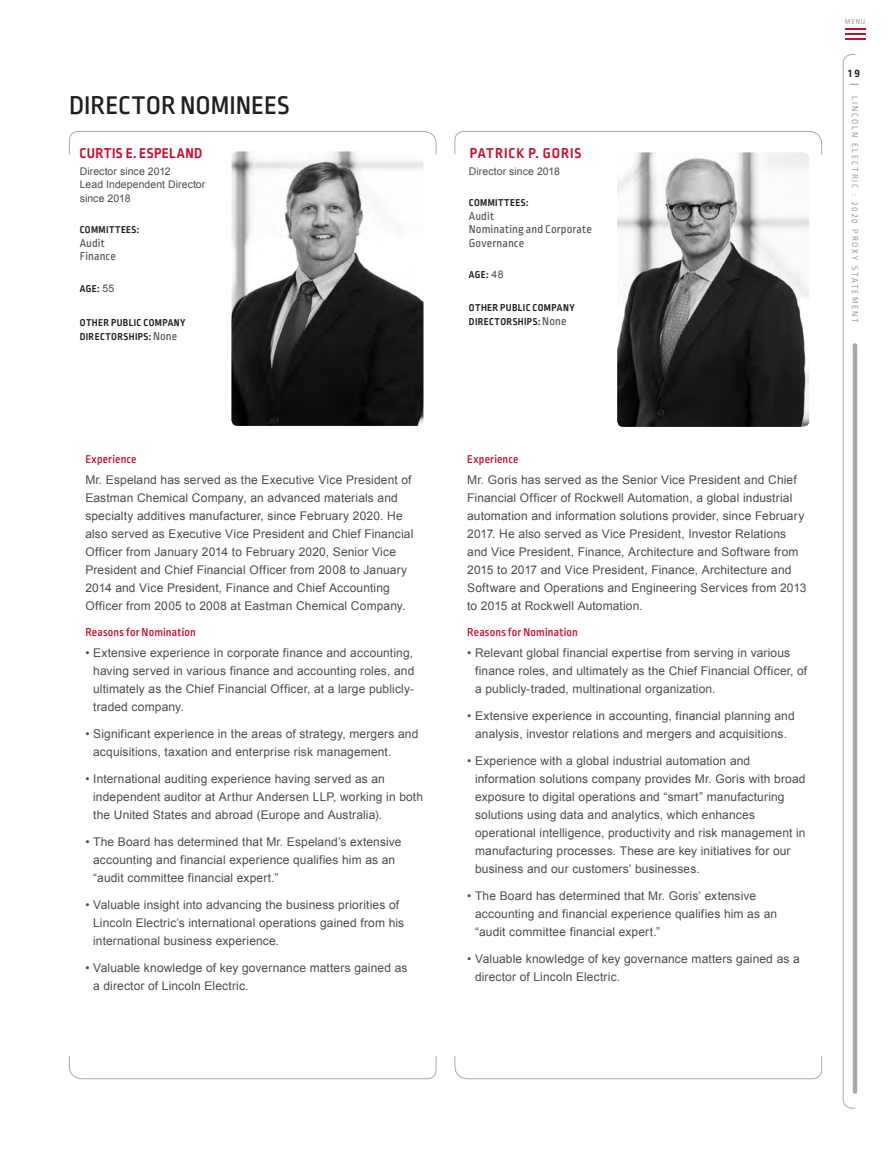
<style>
.page{position:relative;width:891px;height:1161px;background:#fff}
.page>*{position:absolute;margin:0;border:0;box-sizing:border-box;transform-origin:0 0}
._1_header{font:500 27px "Ropa Sans W01";color:#231f20}
.t1{font:700 15px "Ropa Sans Pro";letter-spacing:.035em;color:#c3102f}
.t2{font:700 15px "Ropa Sans Pro";letter-spacing:.06em;color:#c3102f}
.nominee_copy{font:12px/18px "Arial";letter-spacing:.01em;color:#4b4c4d}
.nominee_copy-2{font:500 12px "Ropa Sans W01";letter-spacing:.015em;color:#c3102f}
.t3{font:12px/13.5px "Ropa Sans Pro";letter-spacing:.01em;color:#4b4c4d}
.t4{font:700 12px "Ropa Sans Pro";color:#231f20}
.t5{font:700 10.5px "Ropa Sans Pro";letter-spacing:.035em;color:#231f20}
.t6{font:10.5px/13.5px "Arial";letter-spacing:.005em;color:#4b4c4d}
.t7{font:300 9px "Ropa Sans Pro";letter-spacing:.21em;color:#76787b}
.t8{font:300 7.5px "Ropa Sans Pro";color:#76787b}
.s1{font-family:"Arial";font-weight:400;color:#4b4c4d}
.s2{font-weight:400;font-size:12px;color:#4b4c4d}
.s3{font-family:"Arial";font-weight:400}
</style>
<div class="page">
<svg style="left:69px;top:131px;width:368px;height:24px"></svg>
<svg style="left:454px;top:131px;width:368px;height:24px"></svg>
<svg style="left:69px;top:1055px;width:368px;height:24px"></svg>
<svg style="left:454px;top:1055px;width:368px;height:24px"></svg>
<img style="left:617px;top:152px;width:192px;height:275px">
<img style="left:231px;top:151px;width:192px;height:275px">
<svg style="left:842px;top:54px;width:14px;height:1055px"></svg>
<hr style="left:853px;top:345px;width:4px;height:747px;background:#a8a9ad">
<hr style="left:845px;top:38px;width:20px;height:2px;background:#c3102f">
<hr style="left:845px;top:33px;width:20px;height:2px;background:#c3102f">
<hr style="left:845px;top:28px;width:20px;height:2px;background:#c3102f">
<p class="_1_header" style="left:69px;top:91px;width:222px">DIRECTOR NOMINEES</p>
<p class="t1" style="left:80px;top:144px;width:124px">CURTIS E. ESPELAND</p>
<p class="t2" style="left:470px;top:144px;width:113px">PATRICK P. GORIS</p>
<p class="t6" style="left:80px;top:164px;width:93px">Director since 2012</p>
<p class="t6" style="left:80px;top:178px;width:127px">Lead Independent Director since 2018</p>
<p class="t5" style="left:80px;top:224px;width:61px">COMMITTEES:</p>
<p class="t3" style="left:80px;top:237px;width:38px">Audit<br>Finance</p>
<p class="t5" style="left:80px;top:282px;width:36px">AGE: <span class="s1">55</span></p>
<p class="t6" style="left:469px;top:164px;width:93px">Director since 2018</p>
<p class="t5" style="left:469px;top:197px;width:61px">COMMITTEES:</p>
<p class="t3" style="left:469px;top:210px;width:125px">Audit<br>Nominating and Corporate<br>Governance</p>
<p class="t5" style="left:469px;top:269px;width:36px">AGE: <span class="s1">48</span></p>
<p class="t5" style="left:469px;top:302px;width:107px">OTHER PUBLIC COMPANY</p>
<p class="t5" style="left:80px;top:317px;width:107px">OTHER PUBLIC COMPANY</p>
<p class="t5" style="left:469px;top:315px;width:99px">DIRECTORSHIPS: <span class="s2">None</span></p>
<p class="t5" style="left:80px;top:330px;width:99px">DIRECTORSHIPS: <span class="s2">None</span></p>
<p class="t8" style="left:845px;top:17px;width:21px">MENU</p>
<p class="t4" style="left:848px;top:66px;width:13px">19</p>
<p class="t7" style="left:860px;top:83px;width:242px;rotate:90deg"><span class="s3">|</span> LINCOLN ELECTRIC : 2020 PROXY STATEMENT</p>
<p class="nominee_copy-2" style="left:85px;top:453px;width:53px">Experience</p>
<p class="nominee_copy" style="left:85px;top:471px;width:330px">Mr. Espeland has served as the Executive Vice President of Eastman Chemical Company, an advanced materials and specialty additives manufacturer, since February 2020. He also served as Executive Vice President and Chief Financial Officer from January 2014 to February 2020, Senior Vice President and Chief Financial Officer from 2008 to January 2014 and Vice President, Finance and Chief Accounting Officer from 2005 to 2008 at Eastman Chemical Company.</p>
<p class="nominee_copy-2" style="left:85px;top:626px;width:112px">Reasons for Nomination</p>
<p class="nominee_copy" style="left:93px;top:644px;width:323px;text-align:justify;text-indent:-8px">• Extensive experience in corporate finance and accounting, having served in various finance and accounting roles, and ultimately as the Chief Financial Officer, at a large publicly&shy;traded company.</p>
<p class="nominee_copy" style="left:93px;top:725px;width:327px;text-indent:-8px">• Significant experience in the areas of strategy, mergers and acquisitions, taxation and enterprise risk management.</p>
<p class="nominee_copy" style="left:93px;top:770px;width:331px;text-indent:-8px">• International auditing experience having served as an independent auditor at Arthur Andersen LLP, working in both the United States and abroad (Europe and Australia).</p>
<p class="nominee_copy" style="left:93px;top:833px;width:310px;text-indent:-8px">• The Board has determined that Mr. Espeland’s extensive accounting and financial experience qualifies him as an “audit committee financial expert.”</p>
<p class="nominee_copy" style="left:93px;top:896px;width:313px;text-indent:-8px">• Valuable insight into advancing the business priorities of<br>Lincoln Electric’s international operations gained from his international business experience.</p>
<p class="nominee_copy" style="left:93px;top:959px;width:316px;text-indent:-8px">• Valuable knowledge of key governance matters gained as a director of Lincoln Electric.</p>
<p class="nominee_copy-2" style="left:467px;top:453px;width:53px">Experience</p>
<p class="nominee_copy" style="left:467px;top:471px;width:341px">Mr. Goris has served as the Senior Vice President and Chief Financial Officer of Rockwell Automation, a global industrial automation and information solutions provider, since February 2017. He also served as Vice President, Investor Relations and Vice President, Finance, Architecture and Software from 2015 to 2017 and Vice President, Finance, Architecture and Software and Operations and Engineering Services from 2013 to 2015 at Rockwell Automation.</p>
<p class="nominee_copy-2" style="left:467px;top:626px;width:112px">Reasons for Nomination</p>
<p class="nominee_copy" style="left:475px;top:644px;width:334px;text-indent:-8px">• Relevant global financial expertise from serving in various finance roles, and ultimately as the Chief Financial Officer, of a publicly-traded, multinational organization.</p>
<p class="nominee_copy" style="left:467px;top:707px;width:329px;text-align:center">• Extensive experience in accounting, financial planning and analysis, investor relations and mergers and acquisitions.</p>
<p class="nominee_copy" style="left:475px;top:752px;width:332px;text-indent:-8px">• Experience with a global industrial automation and information solutions company provides Mr. Goris with broad exposure to digital operations and “smart” manufacturing solutions using data and analytics, which enhances operational intelligence, productivity and risk management in manufacturing processes. These are key initiatives for our business and our customers’ businesses.</p>
<p class="nominee_copy" style="left:475px;top:887px;width:304px;text-indent:-8px">• The Board has determined that Mr. Goris’ extensive accounting and financial experience qualifies him as an “audit committee financial expert.”</p>
<p class="nominee_copy" style="left:475px;top:950px;width:326px;text-indent:-8px">• Valuable knowledge of key governance matters gained as a director of Lincoln Electric.</p>
</div>
